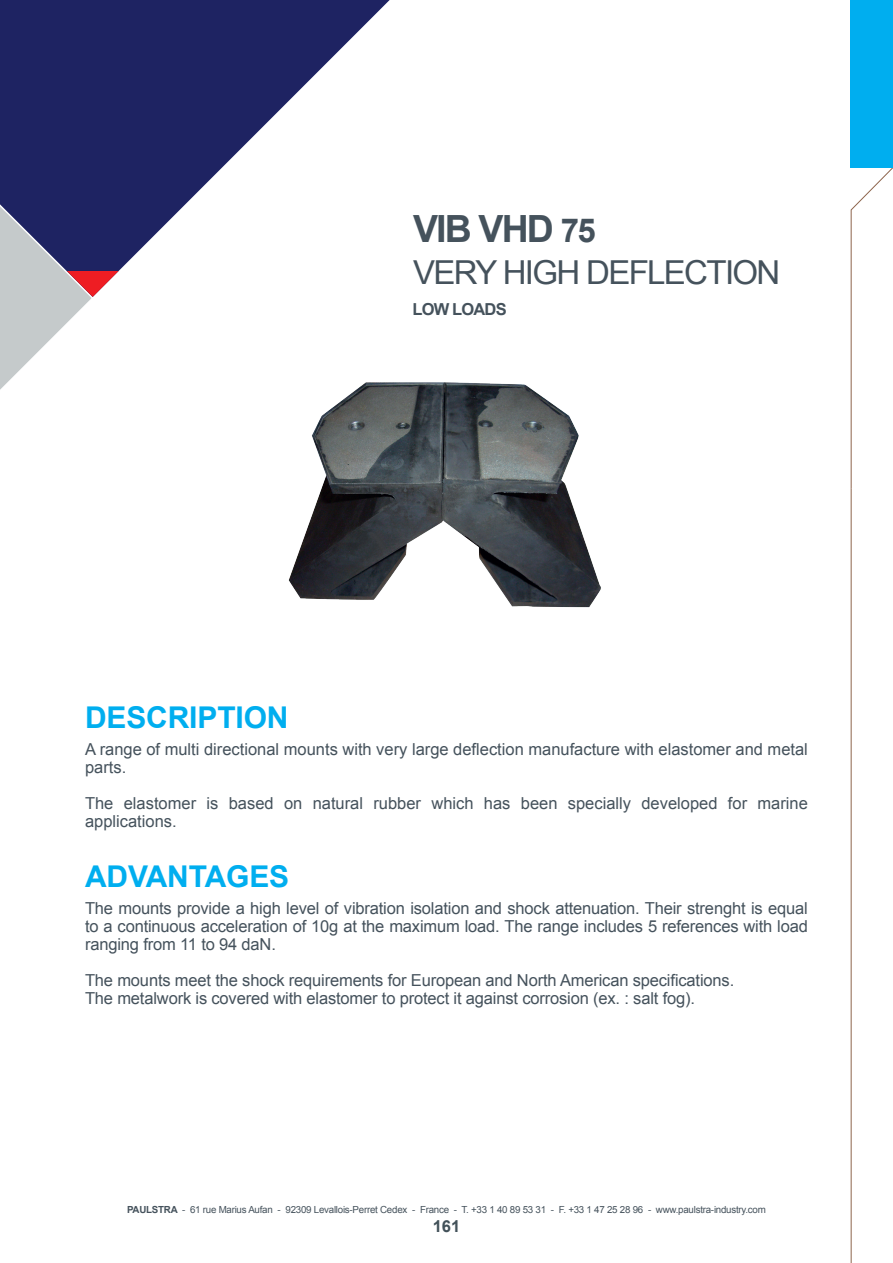
<style>
.page{position:relative;width:893px;height:1263px;background:#fff}
.page>*{position:absolute;margin:0;border:0;box-sizing:border-box;transform-origin:0 0}
.t1{font:700 37.5px "Arial";letter-spacing:-.05em;color:#45525c}
.t2{font:33px "Arial";letter-spacing:-.05em;color:#45525c}
.t3{font:700 30px "Arial";letter-spacing:-.005em;color:#00aeef}
.t4{font:16.5px/18px "Arial";letter-spacing:-.01em;color:#45525c}
.t5{font:700 16.5px "Arial";letter-spacing:-.05em;color:#45525c}
.t6{font:700 16.5px "Arial";color:#425159}
.t7{font:9.75px "Arial";letter-spacing:-.025em;color:#45525c}
.s1{font-size:33px}
.s2{font-weight:700}
</style>
<div class="page">
<img style="left:288px;top:382px;width:313px;height:226px">
<svg style="left:0;top:0;width:390px;height:390px"></svg>
<div style="left:0;top:31px;width:95px;height:174px;background:#1e2362"></div>
<svg style="left:0;top:205px;width:119px;height:185px"></svg>
<svg style="left:850px;top:168px;width:43px;height:321px"></svg>
<hr style="left:851px;top:488px;width:1px;height:775px;background:#8d644c">
<div style="left:850px;top:0;width:43px;height:168px;background:#00aeef"></div>
<h1 class="t1" style="left:413px;top:204px;width:184px">VIB VHD <span class="s1">75</span></h1>
<h2 class="t2" style="left:413px;top:251px;width:369px">VERY HIGH DEFLECTION</h2>
<p class="t5" style="left:412px;top:299px;width:96px">LOW LOADS</p>
<h3 class="t3" style="left:85px;top:697px;width:205px">DESCRIPTION</h3>
<p class="t4" style="left:85px;top:740px;width:724px">A range of multi directional mounts with very large deflection manufacture with elastomer and metal parts.</p>
<p class="t4" style="left:85px;top:794px;width:724px">The elastomer is based on natural rubber which has been specially developed for marine applications.</p>
<h3 class="t3" style="left:85px;top:856px;width:206px">ADVANTAGES</h3>
<p class="t4" style="left:85px;top:899px;width:724px;text-align:justify">The mounts provide a high level of vibration isolation and shock attenuation. Their strenght is equal to a continuous acceleration of 10g at the maximum load. The range includes 5 references with load ranging from 11 to 94 daN.</p>
<p class="t4" style="left:85px;top:971px;width:651px">The mounts meet the shock requirements for European and North American specifications.<br>The metalwork is covered with elastomer to protect it against corrosion (ex. : salt fog).</p>
<p class="t7" style="left:127px;top:1203px;width:640px"><span class="s2">PAULSTRA</span> - 61 rue Marius Aufan - 92309 Levallois-Perret Cedex - France - T. +33 1 40 89 53 31 - F. +33 1 47 25 28 96 - www.paulstra-industry.com</p>
<p class="t6" style="left:433px;top:1215px;width:29px">161</p>
</div>
